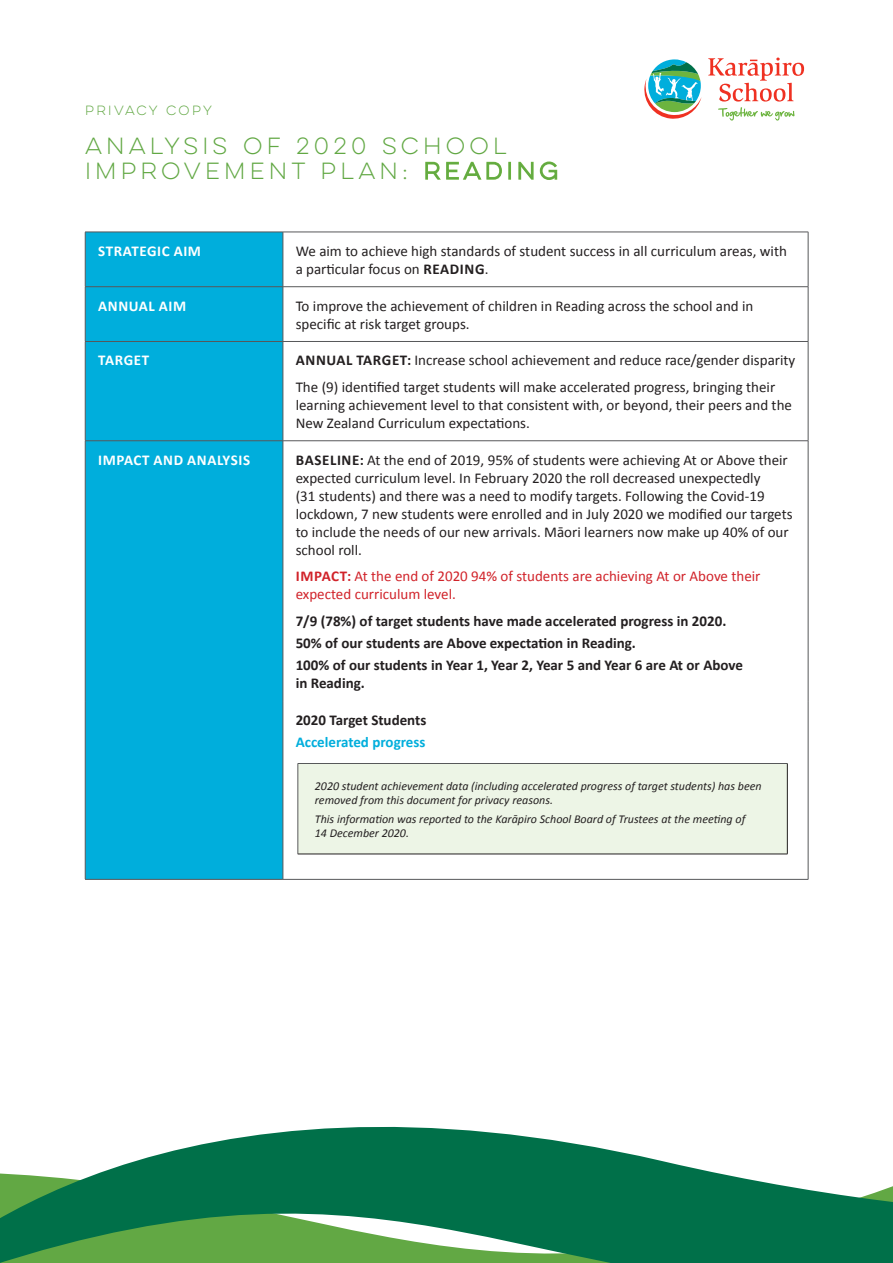
<style>
.page{position:relative;width:893px;height:1263px;background:#fff}
.page>*{position:absolute;margin:0;border:0;box-sizing:border-box;transform-origin:0 0}
.t1{font:21px/25.2px "Lulo Clean One";color:#62a844}
.t2{font:15px/18px "Calibri";color:#231f20}
.t3{font:700 15px/18px "Calibri";color:#231f20}
.t4{font:15px/18px "Calibri";color:#d1232a}
.Copy{font:700 15px "Calibri";letter-spacing:.04em;color:#fff}
.t5{font:700 15px "Calibri";color:#00aedc}
.t6{font:italic 12px/14.4px "Calibri";color:#231f20}
.t7{font:12px "Lulo Clean One";letter-spacing:-.01em;color:#62a844}
.s1{color:#6cb43f}
.s2{font-weight:700}
</style>
<div class="page">
<svg style="left:0;top:1126px;width:893px;height:137px;fill:#007049"></svg>
<svg style="left:644px;top:59px;width:57px;height:60px"></svg>
<svg style="left:708px;top:58px;width:96px;height:63px"></svg>
<div style="left:86px;top:233px;width:197px;height:646px;background:#00aedc"></div>
<hr style="left:85px;top:232px;width:198px;height:1px;background:#57585a">
<hr style="left:85px;top:232px;width:1px;height:54px;background:#57585a">
<hr style="left:283px;top:232px;width:525px;height:1px;background:#57585a">
<hr style="left:283px;top:232px;width:1px;height:54px;background:#57585a">
<hr style="left:808px;top:232px;width:1px;height:54px;background:#57585a">
<hr style="left:85px;top:286px;width:198px;height:1px;background:#57585a">
<hr style="left:85px;top:287px;width:1px;height:54px;background:#57585a">
<hr style="left:283px;top:286px;width:525px;height:1px;background:#57585a">
<hr style="left:283px;top:287px;width:1px;height:54px;background:#57585a">
<hr style="left:808px;top:287px;width:1px;height:54px;background:#57585a">
<hr style="left:85px;top:341px;width:198px;height:1px;background:#57585a">
<hr style="left:85px;top:342px;width:1px;height:99px;background:#57585a">
<hr style="left:283px;top:341px;width:525px;height:1px;background:#57585a">
<hr style="left:283px;top:342px;width:1px;height:99px;background:#57585a">
<hr style="left:808px;top:342px;width:1px;height:99px;background:#57585a">
<hr style="left:85px;top:440px;width:198px;height:1px;background:#57585a">
<hr style="left:85px;top:441px;width:1px;height:260px;background:#57585a">
<hr style="left:283px;top:440px;width:525px;height:1px;background:#57585a">
<hr style="left:283px;top:441px;width:1px;height:260px;background:#57585a">
<hr style="left:808px;top:441px;width:1px;height:260px;background:#57585a">
<hr style="left:85px;top:701px;width:1px;height:178px;background:#57585a">
<hr style="left:283px;top:701px;width:1px;height:178px;background:#57585a">
<hr style="left:808px;top:701px;width:1px;height:178px;background:#57585a">
<hr style="left:85px;top:879px;width:198px;height:1px;background:#57585a">
<hr style="left:283px;top:879px;width:525px;height:1px;background:#57585a">
<div style="left:298px;top:763px;width:489px;height:91px;background:#edf5e6"></div>
<hr style="left:298px;top:763px;width:489px;height:1px;background:#57585a">
<hr style="left:298px;top:764px;width:1px;height:90px;background:#57585a">
<hr style="left:787px;top:764px;width:1px;height:90px;background:#231f20">
<hr style="left:298px;top:854px;width:489px;height:1px;background:#231f20">
<p class="t7" style="left:85px;top:103px;width:131px">PRIVACY COPY</p>
<p class="t1" style="left:85px;top:133px;width:479px">ANALYSIS OF 2020 SCHOOL<br>IMPROVEMENT PLAN: <span class="s1">READING</span></p>
<p class="Copy" style="left:98px;top:241px;width:104px">STRATEGIC AIM</p>
<p class="t2" style="left:296px;top:242px;width:493px">We aim to achieve high standards of student success in all curriculum areas, with a particular focus on <span class="s2">READING</span>.</p>
<p class="Copy" style="left:98px;top:296px;width:89px">ANNUAL AIM</p>
<p class="t2" style="left:296px;top:297px;width:459px">To improve the achievement of children in Reading across the school and in specific at risk target groups.</p>
<p class="Copy" style="left:98px;top:351px;width:52px">TARGET</p>
<p class="t2" style="left:296px;top:352px;width:501px"><span class="s2">ANNUAL TARGET:</span> Increase school achievement and reduce race/gender disparity</p>
<p class="t2" style="left:296px;top:378px;width:498px">The (9) identified target students will make accelerated progress, bringing their learning achievement level to that consistent with, or beyond, their peers and the<br>New Zealand Curriculum expectations.</p>
<p class="Copy" style="left:98px;top:450px;width:153px">IMPACT AND ANALYSIS</p>
<p class="t2" style="left:296px;top:451px;width:498px"><span class="s2">BASELINE:</span> At the end of 2019, 95% of students were achieving At or Above their expected curriculum level. In February 2020 the roll decreased unexpectedly<br>(31 students) and there was a need to modify targets. Following the Covid-19 lockdown, 7 new students were enrolled and in July 2020 we modified our targets to include the needs of our new arrivals. Māori learners now make up 40% of our school roll.</p>
<p class="t4" style="left:296px;top:567px;width:466px"><span class="s2">IMPACT:</span> At the end of 2020 94% of students are achieving At or Above their expected curriculum level.</p>
<p class="t3" style="left:296px;top:612px;width:432px">7/9 (78%) of target students have made accelerated progress in 2020.</p>
<p class="t3" style="left:296px;top:634px;width:342px">50% of our students are Above expectation in Reading.</p>
<p class="t3" style="left:296px;top:656px;width:449px">100% of our students in Year 1, Year 2, Year 5 and Year 6 are At or Above in Reading.</p>
<p class="t3" style="left:296px;top:711px;width:132px">2020 Target Students</p>
<p class="t5" style="left:296px;top:733px;width:131px">Accelerated progress</p>
<p class="t6" style="left:315px;top:778px;width:448px">2020 student achievement data (including accelerated progress of target students) has been removed from this document for privacy reasons.</p>
<p class="t6" style="left:315px;top:811px;width:432px">This information was reported to the Karāpiro School Board of Trustees at the meeting of<br>14 December 2020.</p>
</div>
